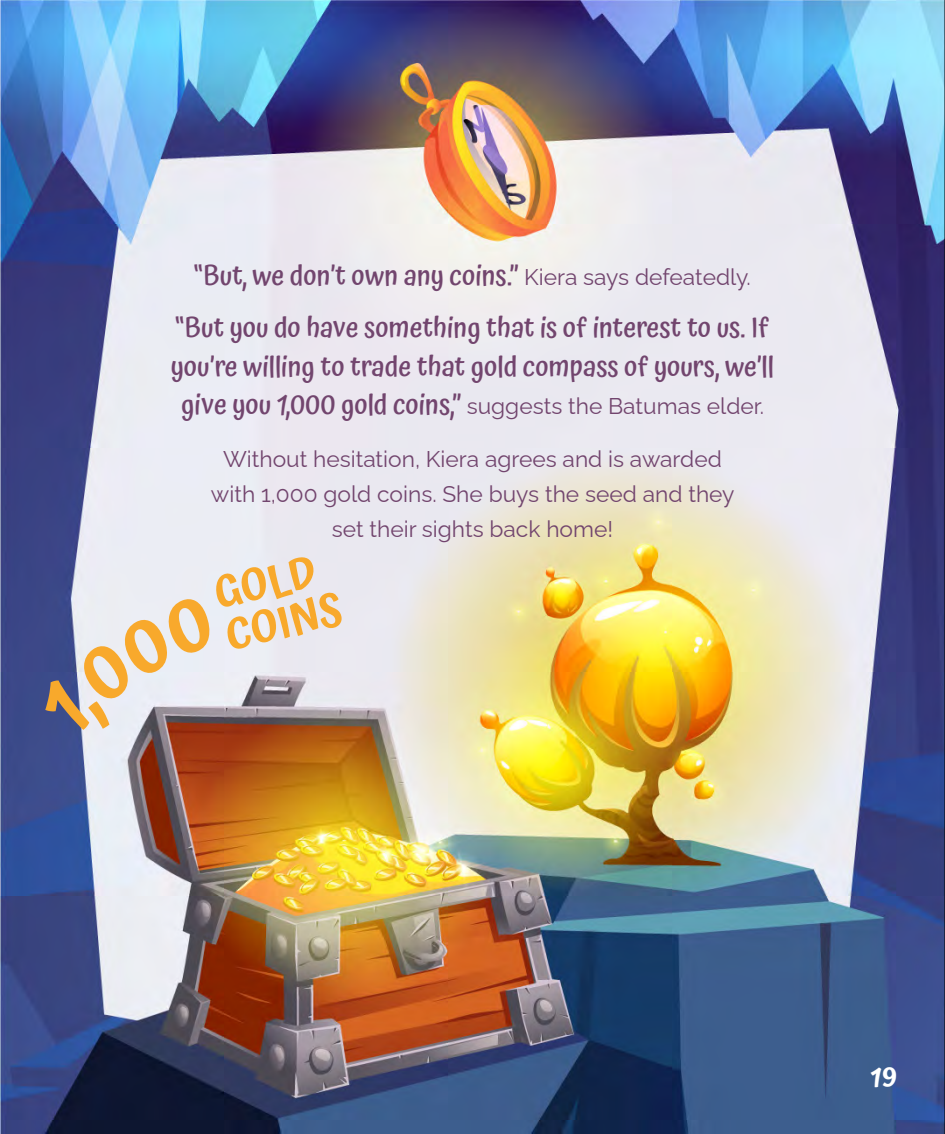
<style>
.page{position:relative;width:945px;height:1134px;background:#fff}
.page>*{position:absolute;margin:0;border:0;box-sizing:border-box;transform-origin:0 0}
.t1{font:600 43.66px/43.1px "Atma";color:#f8a92c}
.t2{font:500 28px/52.5px "Atma";color:#72456e;text-align:center}
.t3{font:600 26.25px "Atma";color:#fff}
.t4{font:100 22.75px/35px "Raleway";color:#72456e;text-align:center}
.s1{font-family:"Raleway";font-weight:100;font-size:22.75px}
.s2{font-family:"Atma";font-weight:500;font-size:28px}
</style>
<div class="page">
<img style="left:0;top:0;width:944px;height:1133px">
<hr style="left:944px;top:0;width:1px;height:1134px;background:#000">
<svg style="left:34px;top:594px;width:183px;height:144px;background:#b8bacd"></svg>
<p class="t2" style="left:175px;top:251px;width:596px">“But, we don’t own any coins.” <span class="s1">Kiera says defeatedly. </span>“But you do have something that is of interest to us. If</p>
<p class="t2" style="left:171px;top:342px;width:605px">you’re willing to trade that gold compass of yours, we’ll</p>
<p class="t4" style="left:181px;top:386px;width:584px"><span class="s2">give you 1,000 gold coins,”</span> suggests the Batumas elder.</p>
<p class="t4" style="left:211px;top:439px;width:525px">Without hesitation, Kiera agrees and is awarded with 1,000 gold coins. She buys the seed and they set their sights back home!</p>
<h1 class="t1" style="left:210px;top:575px;width:121px;rotate:-13deg">GOLD<br>COINS</h1>
<p class="t3" style="left:870px;top:1058px;width:28px">19</p>
</div>
